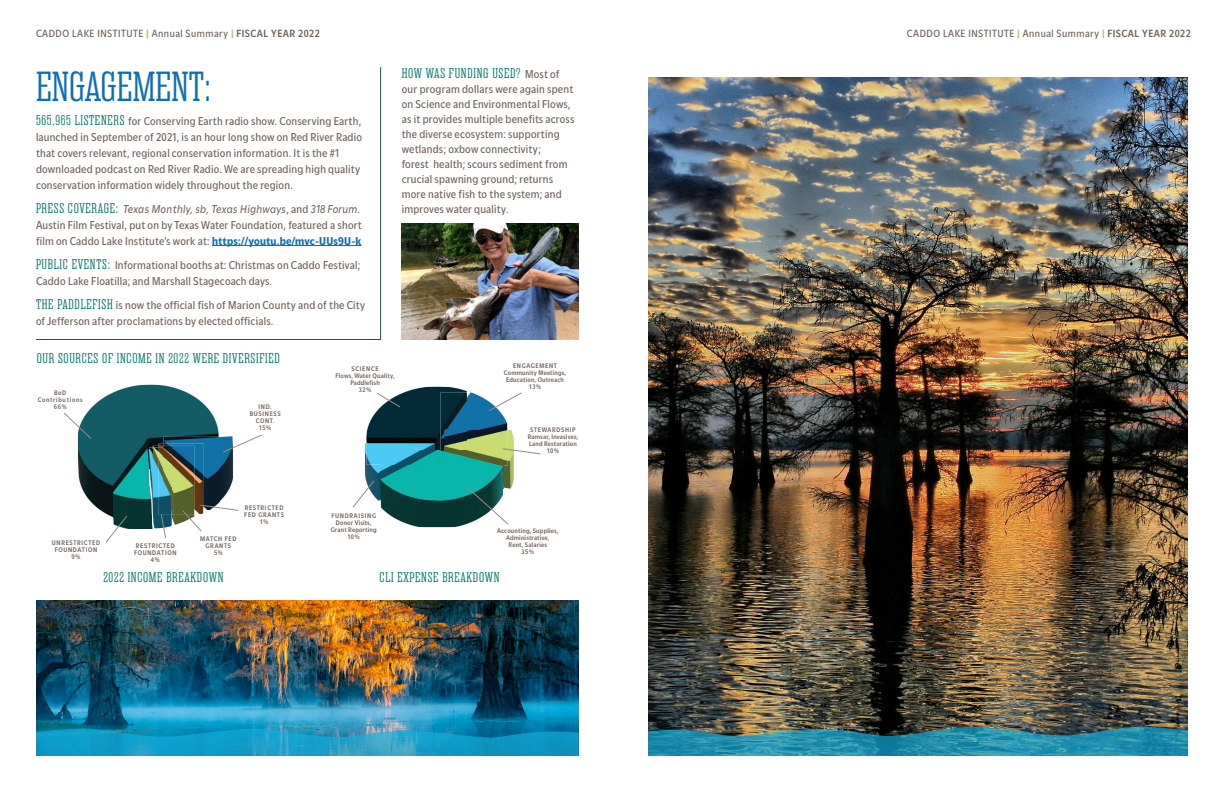
<style>
.page{position:relative;width:1224px;height:792px;background:#fff}
.page>*{position:absolute;margin:0;border:0;box-sizing:border-box;transform-origin:0 0}
.t1{font:300 42px "Rama Slab E";color:#0f6db0}
.t2{font:300 14px "Rama Slab E";letter-spacing:.05em;color:#007167}
.t3{font:500 12px/15px "Utile Narrow";letter-spacing:.02em;color:#716259}
.t4{font:italic 500 12px "Utile";letter-spacing:.025em;color:#716259;scale:.85 1}
.t5{font:500 11px "Utile Narrow";letter-spacing:.05em;color:#716259}
.t6{font:600 7px "Utile Narrow";letter-spacing:.03em;color:#716259}
.t7{font:600 7px "Utile Narrow";letter-spacing:.1em;color:#716259}
.t8{font:600 7px "Utile Narrow";letter-spacing:.095em;color:#716259}
.t9{font:600 7px "Utile Narrow";letter-spacing:.09em;color:#716259}
.s1{font-weight:900;color:#aec563}
.s2{font-weight:600}
.s3{font-family:"Rama Slab E";font-weight:300;font-size:14px;color:#007167}
.s4{font-family:"Rama Slab E";font-weight:300;font-style:normal;font-size:14px;color:#007167}
.s5{font-family:"Utile Narrow";font-style:normal}
.s6{font-weight:700;color:#0f6db0}
.s7{font-family:"Utile Narrow";font-weight:500;font-size:12px;color:#716259}
</style>
<div class="page">
<img style="left:78px;top:385px;width:142px;height:129px">
<img style="left:128px;top:517px;width:43px;height:12px">
<img style="left:113px;top:448px;width:36px;height:69px">
<img style="left:164px;top:437px;width:69px;height:67px">
<img style="left:164px;top:443px;width:39px;height:61px">
<img style="left:153px;top:446px;width:28px;height:78px">
<img style="left:158px;top:446px;width:23px;height:68px">
<img style="left:164px;top:446px;width:30px;height:64px">
<svg style="left:149px;top:517px;width:3px;height:11px"></svg>
<img style="left:149px;top:448px;width:22px;height:69px">
<img style="left:158px;top:448px;width:13px;height:66px">
<img style="left:164px;top:448px;width:7px;height:62px">
<img style="left:36px;top:600px;width:543px;height:128px">
<hr style="left:212px;top:245px;width:149px;height:1px;background:#0f6db0">
<hr style="left:380px;top:67px;width:1px;height:273px;background:#056437">
<hr style="left:36px;top:339px;width:345px;height:1px;background:#056437">
<svg style="left:36px;top:728px;width:543px;height:28px;background:#1798c2"></svg>
<img style="left:648px;top:78px;width:540px;height:648px">
<img style="left:648px;top:726px;width:540px;height:30px">
<img style="left:402px;top:223px;width:177px;height:117px">
<img style="left:366px;top:387px;width:101px;height:63px">
<img style="left:467px;top:392px;width:41px;height:58px">
<img style="left:441px;top:392px;width:26px;height:58px">
<img style="left:503px;top:430px;width:11px;height:59px">
<img style="left:444px;top:430px;width:23px;height:20px">
<img style="left:365px;top:443px;width:15px;height:58px">
<img style="left:366px;top:443px;width:69px;height:22px">
<img style="left:380px;top:465px;width:85px;height:62px">
<img style="left:435px;top:450px;width:9px;height:15px">
<img style="left:444px;top:450px;width:59px;height:39px">
<img style="left:380px;top:450px;width:55px;height:51px">
<svg style="left:64px;top:412px;width:28px;height:28px"></svg>
<svg style="left:105px;top:514px;width:23px;height:29px"></svg>
<svg style="left:222px;top:434px;width:40px;height:19px"></svg>
<svg style="left:160px;top:513px;width:7px;height:25px"></svg>
<svg style="left:181px;top:504px;width:58px;height:28px"></svg>
<svg style="left:488px;top:392px;width:34px;height:20px"></svg>
<svg style="left:501px;top:448px;width:40px;height:7px"></svg>
<svg style="left:465px;top:485px;width:45px;height:40px"></svg>
<svg style="left:376px;top:392px;width:25px;height:16px"></svg>
<svg style="left:353px;top:479px;width:22px;height:29px"></svg>
<p class="t5" style="left:36px;top:25px;width:285px">CADDO LAKE INSTITUTE <span class="s1">|</span> Annual Summary <span class="s1">|</span> <span class="s2">FISCAL YEAR 2022</span></p>
<p class="t1" style="left:36px;top:64px;width:177px">ENGAGEMENT:</p>
<p class="t3" style="left:36px;top:112px;width:328px;line-height:16px"><span class="s3">565,965 LISTENERS</span> for Conserving Earth radio show. Conserving Earth, launched in September of 2021, is an hour long show on Red River Radio</p>
<p class="t3" style="left:36px;top:144px;width:305px">that covers relevant, regional conservation information. It is the #1</p>
<p class="t3" style="left:36px;top:160px;width:326px;line-height:16px">downloaded podcast on Red River Radio. We are spreading high quality conservation information widely throughout the region.</p>
<p class="t4" style="left:36px;top:200px;width:383px"><span class="s4">PRESS COVERAGE:</span> Texas Monthly, sb, Texas Highways<span class="s5">, and</span> 318 Forum<span class="s5">.</span></p>
<p class="t3" style="left:36px;top:216px;width:327px">Austin Film Festival, put on by Texas Water Foundation, featured a short</p>
<p class="t3" style="left:36px;top:232px;width:327px">film on Caddo Lake Institute’s work at: <span class="s6">https://youtu.be/mvc-UUs9U-k</span></p>
<p class="t3" style="left:36px;top:256px;width:326px"><span class="s3">PUBLIC EVENTS:</span> Informational booths at: Christmas on Caddo Festival;</p>
<p class="t3" style="left:36px;top:272px;width:238px">Caddo Lake Floatilla; and Marshall Stagecoach days.</p>
<p class="t3" style="left:36px;top:296px;width:331px"><span class="s3">THE PADDLEFISH</span> is now the official fish of Marion County and of the City</p>
<p class="t3" style="left:36px;top:312px;width:239px">of Jefferson after proclamations by elected officials.</p>
<p class="t2" style="left:402px;top:66px;width:159px">HOW WAS FUNDING USED? <span class="s7">Most of</span></p>
<p class="t3" style="left:402px;top:81px;width:174px">our program dollars were again spent on Science and Environmental Flows, as it provides multiple benefits across the diverse ecosystem: supporting wetlands; oxbow connectivity;</p>
<p class="t3" style="left:402px;top:156px;width:167px">forest health; scours sediment from crucial spawning ground; returns more native fish to the system; and improves water quality.</p>
<p class="t2" style="left:37px;top:351px;width:245px">OUR SOURCES OF INCOME IN 2022 WERE DIVERSIFIED</p>
<p class="t6" style="left:54px;top:387px;width:14px">BoD</p>
<p class="t7" style="left:38px;top:394px;width:47px">Contributions</p>
<p class="t6" style="left:54px;top:401px;width:14px">66%</p>
<p class="t7" style="left:52px;top:537px;width:50px">UNRESTRICTED</p>
<p class="t7" style="left:55px;top:544px;width:44px">FOUNDATION</p>
<p class="t6" style="left:72px;top:551px;width:10px">9%</p>
<p class="t6" style="left:259px;top:401px;width:15px">IND.</p>
<p class="t8" style="left:250px;top:408px;width:33px">BUSINESS</p>
<p class="t6" style="left:256px;top:415px;width:21px">CONT.</p>
<p class="t6" style="left:259px;top:422px;width:13px">15%</p>
<p class="t7" style="left:136px;top:540px;width:40px">RESTRICTED</p>
<p class="t7" style="left:134px;top:547px;width:44px">FOUNDATION</p>
<p class="t6" style="left:151px;top:554px;width:10px">4%</p>
<p class="t9" style="left:200px;top:534px;width:38px">MATCH FED</p>
<p class="t6" style="left:206px;top:541px;width:27px">GRANTS</p>
<p class="t6" style="left:214px;top:548px;width:10px">5%</p>
<p class="t7" style="left:245px;top:502px;width:40px">RESTRICTED</p>
<p class="t7" style="left:244px;top:509px;width:41px">FED GRANTS</p>
<p class="t6" style="left:260px;top:516px;width:10px">1%</p>
<p class="t7" style="left:352px;top:364px;width:28px">SCIENCE</p>
<p class="t6" style="left:336px;top:371px;width:61px">Flows, Water Quality,</p>
<p class="t6" style="left:350px;top:378px;width:31px">Paddlefish</p>
<p class="t6" style="left:359px;top:385px;width:14px">32%</p>
<p class="t7" style="left:331px;top:510px;width:46px">FUNDRAISING</p>
<p class="t6" style="left:336px;top:517px;width:37px">Donor Visits,</p>
<p class="t6" style="left:331px;top:524px;width:47px">Grant Reporting</p>
<p class="t6" style="left:348px;top:531px;width:13px">10%</p>
<p class="t7" style="left:513px;top:360px;width:45px">ENGAGEMENT</p>
<p class="t6" style="left:504px;top:367px;width:64px">Community Meetings,</p>
<p class="t6" style="left:506px;top:374px;width:59px">Education, Outreach</p>
<p class="t6" style="left:529px;top:381px;width:13px">13%</p>
<p class="t8" style="left:530px;top:424px;width:47px">STEWARDSHIP</p>
<p class="t6" style="left:528px;top:431px;width:52px">Ramsar, Invasives,</p>
<p class="t6" style="left:529px;top:438px;width:49px">Land Restoration</p>
<p class="t6" style="left:547px;top:445px;width:13px">10%</p>
<p class="t6" style="left:497px;top:525px;width:63px">Accounting, Supplies,</p>
<p class="t6" style="left:506px;top:532px;width:45px">Administrative,</p>
<p class="t6" style="left:509px;top:539px;width:40px">Rent, Salaries</p>
<p class="t6" style="left:522px;top:546px;width:14px">35%</p>
<p class="t2" style="left:103px;top:570px;width:122px">2022 INCOME BREAKDOWN</p>
<p class="t2" style="left:380px;top:570px;width:121px">CLI EXPENSE BREAKDOWN</p>
<p class="t5" style="left:907px;top:25px;width:285px">CADDO LAKE INSTITUTE <span class="s1">|</span> Annual Summary <span class="s1">|</span> <span class="s2">FISCAL YEAR 2022</span></p>
</div>
